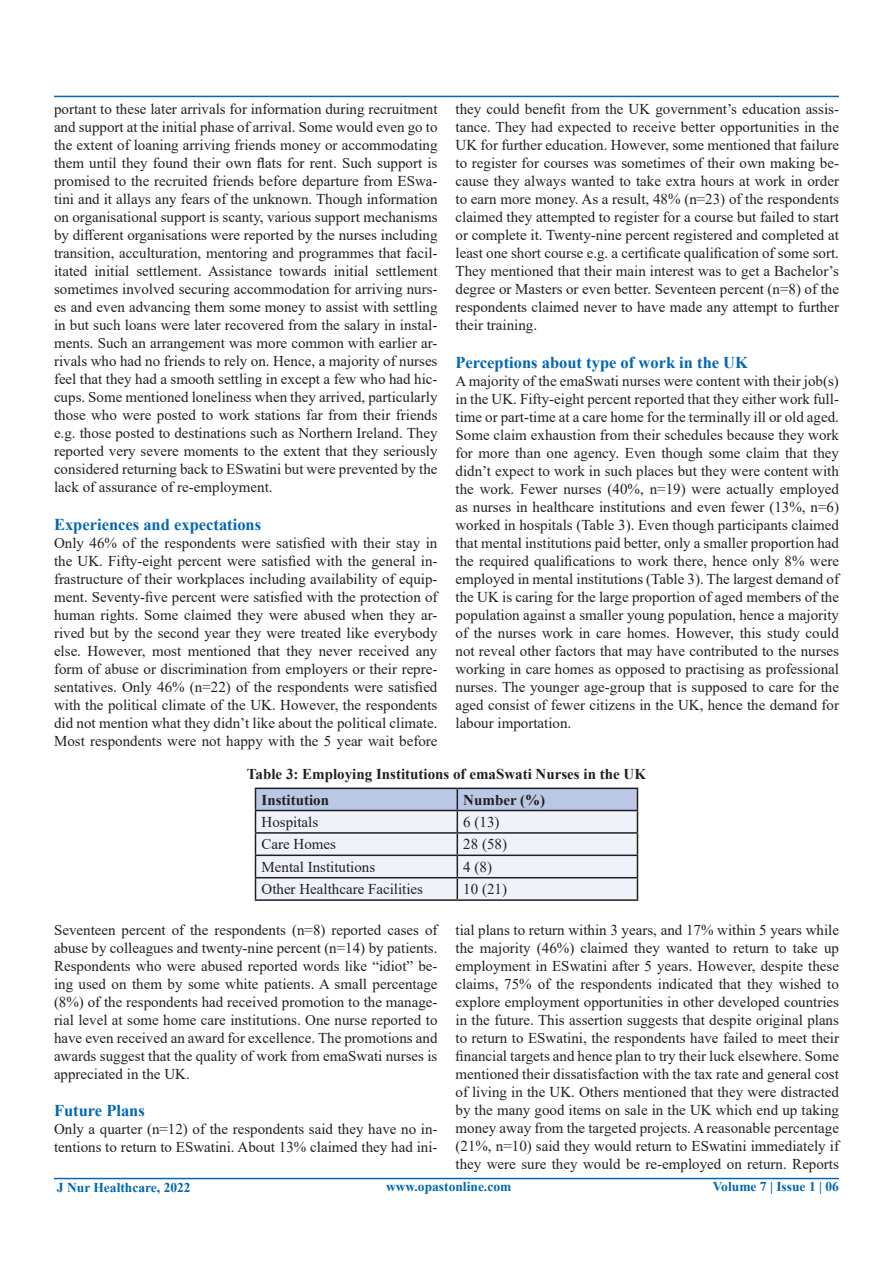
<style>
.page{position:relative;width:893px;height:1263px;background:#fff}
.page>*{position:absolute;margin:0;border:0;box-sizing:border-box;transform-origin:0 0}
.t1{font:700 16.5px "Times New Roman";color:#0166b3}
.t2{font:15px/18px "Times New Roman";color:#231f20;text-align:justify}
.t3{font:700 15px/25.8px "Times New Roman";color:#231f20}
.t4{font:700 13.5px "Times New Roman";color:#0166b3}
</style>
<div class="page">
<hr style="left:54px;top:1178px;width:785px;height:1px;background:#0166b3">
<hr style="left:54px;top:96px;width:785px;height:1px;background:#0166b3">
<svg style="left:255px;top:788px;width:383px;height:111px"></svg>
<hr style="left:255px;top:899px;width:202px;height:2px;background:#231f20">
<hr style="left:457px;top:899px;width:181px;height:2px;background:#231f20">
<p class="t2" style="left:54px;top:99px;width:385px">portant to these later arrivals for information during recruitment and support at the initial phase of arrival. Some would even go to the extent of loaning arriving friends money or accommodating them until they found their own flats for rent. Such support is promised to the recruited friends before departure from ESwa&shy;tini and it allays any fears of the unknown. Though information on organisational support is scanty, various support mechanisms by different organisations were reported by the nurses including transition, acculturation, mentoring and programmes that facil&shy;itated initial settlement. Assistance towards initial settlement sometimes involved securing accommodation for arriving nurs&shy;es and even advancing them some money to assist with settling in but such loans were later recovered from the salary in instal&shy;ments. Such an arrangement was more common with earlier ar&shy;rivals who had no friends to rely on. Hence, a majority of nurses feel that they had a smooth settling in except a few who had hic&shy;cups. Some mentioned loneliness when they arrived, particularly those who were posted to work stations far from their friends e.g. those posted to destinations such as Northern Ireland. They reported very severe moments to the extent that they seriously considered returning back to ESwatini but were prevented by the lack of assurance of re-employment.</p>
<p class="t1" style="left:54px;top:512px;width:209px">Experiences and expectations</p>
<p class="t2" style="left:54px;top:533px;width:385px">Only 46% of the respondents were satisfied with their stay in the UK. Fifty-eight percent were satisfied with the general in&shy;frastructure of their workplaces including availability of equip&shy;ment. Seventy-five percent were satisfied with the protection of human rights. Some claimed they were abused when they ar&shy;rived but by the second year they were treated like everybody else. However, most mentioned that they never received any form of abuse or discrimination from employers or their repre&shy;sentatives. Only 46% (n=22) of the respondents were satisfied with the political climate of the UK. However, the respondents did not mention what they didn’t like about the political climate.<br>Most respondents were not happy with the 5 year wait before</p>
<p class="t2" style="left:455px;top:99px;width:385px">they could benefit from the UK government’s education assis&shy;tance. They had expected to receive better opportunities in the UK for further education. However, some mentioned that failure to register for courses was sometimes of their own making be&shy;cause they always wanted to take extra hours at work in order to earn more money. As a result, 48% (n=23) of the respondents claimed they attempted to register for a course but failed to start or complete it. Twenty-nine percent registered and completed at least one short course e.g. a certificate qualification of some sort.<br>They mentioned that their main interest was to get a Bachelor’s degree or Masters or even better. Seventeen percent (n=8) of the respondents claimed never to have made any attempt to further their training.</p>
<p class="t1" style="left:455px;top:350px;width:294px">Perceptions about type of work in the UK</p>
<p class="t2" style="left:455px;top:371px;width:385px">A majority of the emaSwati nurses were content with their job(s) in the UK. Fifty-eight percent reported that they either work full&shy;time or part-time at a care home for the terminally ill or old aged.<br>Some claim exhaustion from their schedules because they work for more than one agency. Even though some claim that they didn’t expect to work in such places but they were content with the work. Fewer nurses (40%, n=19) were actually employed as nurses in healthcare institutions and even fewer (13%, n=6) worked in hospitals (Table 3). Even though participants claimed that mental institutions paid better, only a smaller proportion had the required qualifications to work there, hence only 8% were employed in mental institutions (Table 3). The largest demand of the UK is caring for the large proportion of aged members of the population against a smaller young population, hence a majority of the nurses work in care homes. However, this study could not reveal other factors that may have contributed to the nurses working in care homes as opposed to practising as professional nurses. The younger age-group that is supposed to care for the aged consist of fewer citizens in the UK, hence the demand for labour importation.</p>
<p class="t3" style="left:261px;top:760px;width:386px;text-indent:-15px">Table 3: Employing Institutions of emaSwati Nurses in the UK<br>Institution</p>
<p class="t3" style="left:463px;top:786px;width:83px">Number (%)</p>
<p class="t2" style="left:261px;top:812px;width:58px">Hospitals</p>
<p class="t2" style="left:463px;top:812px;width:38px">6 (13)</p>
<p class="t2" style="left:261px;top:835px;width:76px">Care Homes</p>
<p class="t2" style="left:463px;top:835px;width:45px">28 (58)</p>
<p class="t2" style="left:261px;top:857px;width:115px">Mental Institutions</p>
<p class="t2" style="left:463px;top:857px;width:30px">4 (8)</p>
<p class="t2" style="left:261px;top:879px;width:163px">Other Healthcare Facilities</p>
<p class="t2" style="left:463px;top:879px;width:45px">10 (21)</p>
<p class="t2" style="left:54px;top:920px;width:385px">Seventeen percent of the respondents (n=8) reported cases of abuse by colleagues and twenty-nine percent (n=14) by patients.<br>Respondents who were abused reported words like “idiot” be&shy;ing used on them by some white patients. A small percentage (8%) of the respondents had received promotion to the manage&shy;rial level at some home care institutions. One nurse reported to have even received an award for excellence. The promotions and awards suggest that the quality of work from emaSwati nurses is appreciated in the UK.</p>
<p class="t1" style="left:54px;top:1099px;width:92px">Future Plans</p>
<p class="t2" style="left:54px;top:1120px;width:385px">Only a quarter (n=12) of the respondents said they have no in&shy;tentions to return to ESwatini. About 13% claimed they had ini-</p>
<p class="t2" style="left:455px;top:920px;width:385px">tial plans to return within 3 years, and 17% within 5 years while the majority (46%) claimed they wanted to return to take up employment in ESwatini after 5 years. However, despite these claims, 75% of the respondents indicated that they wished to explore employment opportunities in other developed countries in the future. This assertion suggests that despite original plans to return to ESwatini, the respondents have failed to meet their financial targets and hence plan to try their luck elsewhere. Some mentioned their dissatisfaction with the tax rate and general cost of living in the UK. Others mentioned that they were distracted by the many good items on sale in the UK which end up taking money away from the targeted projects. A reasonable percentage (21%, n=10) said they would return to ESwatini immediately if they were sure they would be re-employed on return. Reports</p>
<p class="t4" style="left:57px;top:1178px;width:135px">J Nur Healthcare, 2022</p>
<p class="t4" style="left:386px;top:1177px;width:127px">www.opastonline.com</p>
<p class="t4" style="left:713px;top:1177px;width:128px">Volume 7 | Issue 1 | 06</p>
</div>
